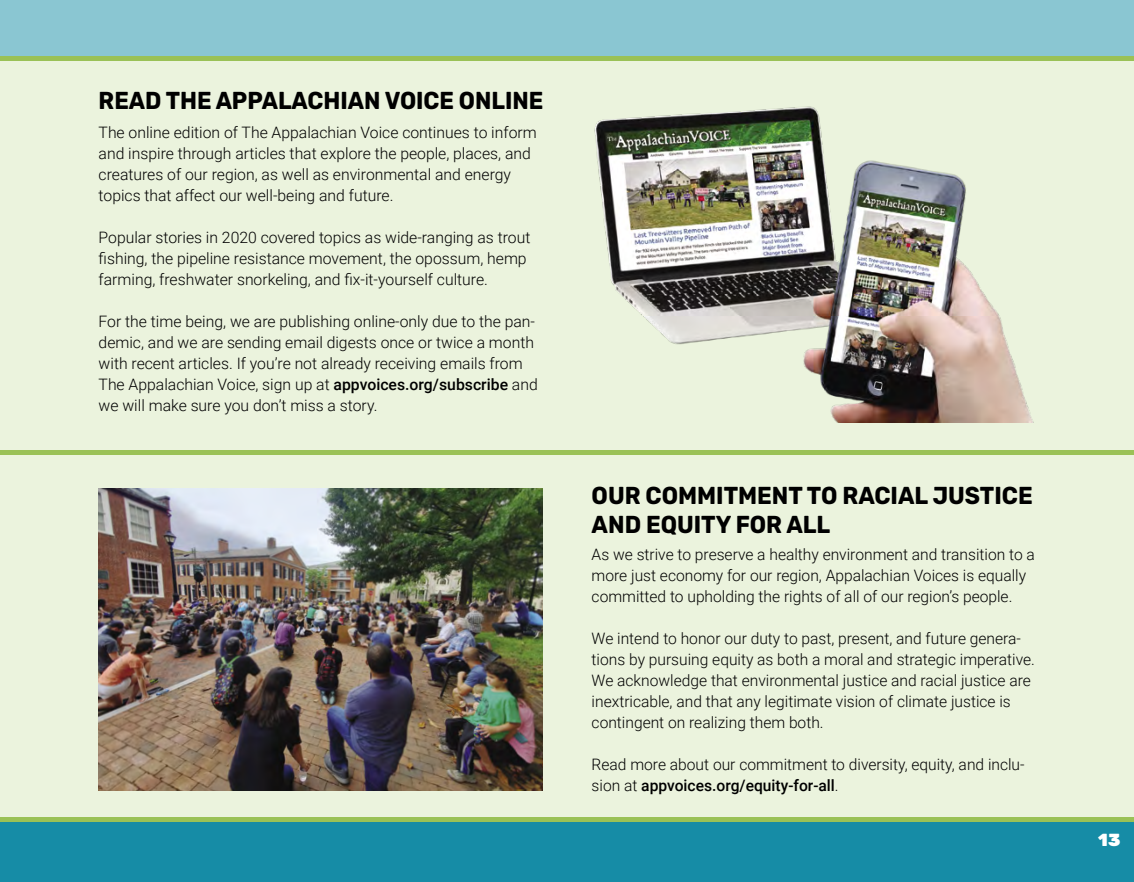
<style>
.page{position:relative;width:1134px;height:882px;background:#fff}
.page>*{position:absolute;margin:0;border:0;box-sizing:border-box;transform-origin:0 0}
.t1{font:300 24.5px/29.4px "Rubik";color:#000;scale:.94 1}
.t2{font:300 24.5px "Rubik";color:#000;scale:.93 1}
.t3{font:300 17.5px "Rubik";color:#fff}
.t4{font:300 15.75px/21px "Roboto";color:#000}
.s1{font-weight:500}
</style>
<div class="page">
<div style="left:0;top:47px;width:1134px;height:788px;background:#ebf3dd"></div>
<div style="left:0;top:821px;width:1134px;height:61px;background:#168ca6"></div>
<img style="left:594px;top:106px;width:440px;height:316px">
<div style="left:0;top:0;width:1134px;height:61px;background:#8ac6d2"></div>
<hr style="left:0;top:818px;width:1134px;height:4px;background:#9ac156">
<hr style="left:0;top:57px;width:1134px;height:4px;background:#9ac156">
<div style="left:0;top:450px;width:1134px;height:5px;background:#9ac156"></div>
<img style="left:99px;top:488px;width:443px;height:302px">
<h1 class="t2" style="left:99px;top:87px;width:480px">READ THE APPALACHIAN VOICE ONLINE</h1>
<p class="t4" style="left:99px;top:121px;width:440px">The online edition of The Appalachian Voice continues to inform and inspire through articles that explore the people, places, and creatures of our region, as well as environmental and energy topics that affect our well-being and future.</p>
<p class="t4" style="left:99px;top:226px;width:433px">Popular stories in 2020 covered topics as wide-ranging as trout fishing, the pipeline resistance movement, the opossum, hemp farming, freshwater snorkeling, and fix-it-yourself culture.</p>
<p class="t4" style="left:99px;top:310px;width:441px">For the time being, we are publishing online-only due to the pan&shy;demic, and we are sending email digests once or twice a month with recent articles. If you’re not already receiving emails from The Appalachian Voice, sign up at <span class="s1">appvoices.org/subscribe</span> and we will make sure you don’t miss a story.</p>
<h1 class="t1" style="left:592px;top:481px;width:471px">OUR COMMITMENT TO RACIAL JUSTICE<br>AND EQUITY FOR ALL</h1>
<p class="t4" style="left:592px;top:543px;width:445px">As we strive to preserve a healthy environment and transition to a more just economy for our region, Appalachian Voices is equally committed to upholding the rights of all of our region’s people.</p>
<p class="t4" style="left:592px;top:627px;width:445px">We intend to honor our duty to past, present, and future genera&shy;tions by pursuing equity as both a moral and strategic imperative.<br>We acknowledge that environmental justice and racial justice are inextricable, and that any legitimate vision of climate justice is contingent on realizing them both.</p>
<p class="t4" style="left:592px;top:753px;width:435px">Read more about our commitment to diversity, equity, and inclu&shy;sion at <span class="s1">appvoices.org/equity-for-all</span>.</p>
<p class="t3" style="left:1098px;top:830px;width:24px">13</p>
</div>
